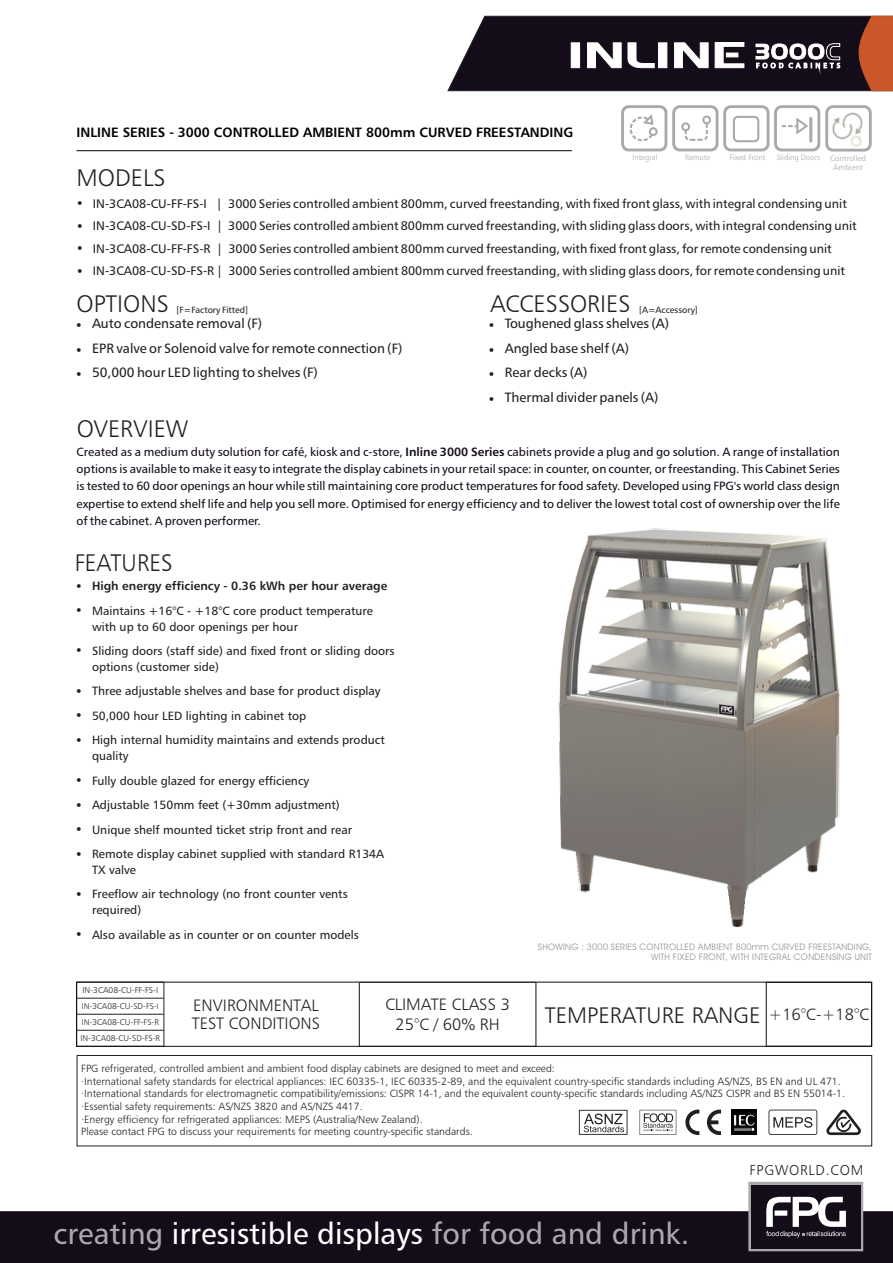
<style>
.page{position:relative;width:893px;height:1263px;background:#fff}
.page>*{position:absolute;margin:0;border:0;box-sizing:border-box;transform-origin:0 0}
.t1{font:30px "Humanist 777 BT Roman B";color:#a7a9ac}
.t2{font:24px "Humanist 777 BT Light B";color:#231f20}
.t3{font:24px "Humanist 777 BT Light B";color:#231f20;scale:.95 1}
.t4{font:22.5px "Humanist 777 BT Light B";color:#231f20}
.t5{font:16.5px/19.8px "Humanist 777 BT Light B";color:#231f20;text-align:center}
.t6{font:14.25px "Humanist 777 BT Light B";letter-spacing:.055em;color:#231f20}
.t7{font:13.5px "Humanist 777 BT Roman B";color:#231f20}
.t8{font:13.5px "Humanist 777 BT Bold B";color:#000}
.t9{font:12.45px "Humanist 777 BT Roman B";color:#231f20}
.t10{font:12px/15.9px "Humanist 777 BT Roman B";color:#231f20}
.t11{font:12px/17.4px "Humanist 777 BT Roman B";color:#140c19;text-align:justify}
.t12{font:12px "Humanist 777 BT Bold B";color:#231f20}
.t13{font:10.5px/12.6px "Humanist 777 BT Light B";color:#231f20}
.t14{font:9px/10.8px "Avant Garde IT Cby BT";letter-spacing:.03em;color:#949698;text-align:right}
.t15{font:9px "Humanist 777 BT Roman B";color:#231f20}
.t16{font:8.55px "Humanist 777 BT Light B";color:#231f20}
.t17{font:8.4px/15.6px "Humanist 777 BT Light B";color:#231f20}
.t18{font:8.1px/9.8px "Humanist 777 BT Light B";color:#a7a9ac;text-align:center}
.t19{font:7.65px "Humanist 777 BT Light B";color:#a7a9ac}
.s1{font-family:"Humanist 777 BT Bold B"}
.s2{font-size:8.55px}
.s3{font-size:16.5px}
.s4{color:#fff}
</style>
<div class="page">
<hr style="left:164px;top:982px;width:1px;height:64px;background:#231f20">
<hr style="left:77px;top:1046px;width:87px;height:1px;background:#231f20">
<hr style="left:77px;top:1030px;width:87px;height:1px;background:#231f20">
<hr style="left:77px;top:1014px;width:87px;height:1px;background:#231f20">
<hr style="left:77px;top:998px;width:87px;height:1px;background:#231f20">
<hr style="left:77px;top:150px;width:495px;height:1px;background:#000">
<svg style="left:447px;top:15px;width:446px;height:77px;background:#463940"></svg>
<svg style="left:621px;top:105px;width:251px;height:47px"></svg>
<img style="left:558px;top:528px;width:282px;height:400px">
<hr style="left:766px;top:982px;width:1px;height:64px;background:#140c19">
<hr style="left:766px;top:1046px;width:105px;height:1px;background:#140c19">
<div style="left:0;top:1211px;width:893px;height:52px;background:#140c19"></div>
<svg style="left:748px;top:1182px;width:115px;height:69px;background:#4c4650"></svg>
<svg style="left:77px;top:1055px;width:795px;height:91px"></svg>
<hr style="left:359px;top:982px;width:1px;height:64px;background:#140c19">
<hr style="left:536px;top:982px;width:1px;height:64px;background:#140c19">
<hr style="left:359px;top:1046px;width:177px;height:1px;background:#140c19">
<hr style="left:359px;top:982px;width:177px;height:1px;background:#140c19">
<div style="left:731px;top:1109px;width:26px;height:26px;background:#020304"></div>
<svg style="left:734px;top:1114px;width:20px;height:17px"></svg>
<svg style="left:707px;top:1109px;width:14px;height:26px"></svg>
<svg style="left:685px;top:1109px;width:14px;height:26px"></svg>
<svg style="left:768px;top:1109px;width:49px;height:26px"></svg>
<svg style="left:826px;top:1109px;width:35px;height:26px"></svg>
<svg style="left:640px;top:1110px;width:36px;height:25px"></svg>
<svg style="left:579px;top:1110px;width:48px;height:25px"></svg>
<p class="t8" style="left:77px;top:127px;width:498px">INLINE SERIES - 3000 CONTROLLED AMBIENT 800mm CURVED FREESTANDING</p>
<h2 class="t2" style="left:77px;top:168px;width:90px">MODELS</h2>
<p class="t19" style="left:632px;top:154px;width:26px">Integral</p>
<p class="t19" style="left:685px;top:154px;width:26px">Remote</p>
<p class="t19" style="left:730px;top:154px;width:37px">Fixed Front</p>
<p class="t19" style="left:777px;top:155px;width:45px">Sliding Doors</p>
<p class="t18" style="left:830px;top:154px;width:38px">Controlled<br>Ambient</p>
<p class="t9" style="left:77px;top:198px;width:771px">• IN-3CA08-CU-FF-FS-I | 3000 Series controlled ambient 800mm, curved freestanding, with fixed front glass, with integral condensing unit</p>
<p class="t9" style="left:77px;top:221px;width:781px">• IN-3CA08-CU-SD-FS-I | 3000 Series controlled ambient 800mm curved freestanding, with sliding glass doors, with integral condensing unit</p>
<p class="t9" style="left:77px;top:243px;width:756px">• IN-3CA08-CU-FF-FS-R | 3000 Series controlled ambient 800mm curved freestanding, with fixed front glass, for remote condensing unit</p>
<p class="t9" style="left:77px;top:266px;width:769px">• IN-3CA08-CU-SD-FS-R | 3000 Series controlled ambient 800mm curved freestanding, with sliding glass doors, for remote condensing unit</p>
<h2 class="t2" style="left:77px;top:294px;width:94px">OPTIONS</h2>
<p class="t15" style="left:177px;top:306px;width:73px">[F=Factory Fitted]</p>
<h2 class="t2" style="left:490px;top:294px;width:142px">ACCESSORIES</h2>
<p class="t15" style="left:639px;top:306px;width:60px">[A=Accessory]</p>
<p class="t7" style="left:77px;top:318px;width:187px">• Auto condensate removal (F)</p>
<p class="t7" style="left:77px;top:342px;width:327px">• EPR valve or Solenoid valve for remote connection (F)</p>
<p class="t7" style="left:77px;top:367px;width:243px">• 50,000 hour LED lighting to shelves (F)</p>
<p class="t7" style="left:489px;top:318px;width:181px">• Toughened glass shelves (A)</p>
<p class="t7" style="left:489px;top:342px;width:141px">• Angled base shelf (A)</p>
<p class="t7" style="left:489px;top:367px;width:100px">• Rear decks (A)</p>
<p class="t7" style="left:489px;top:391px;width:171px">• Thermal divider panels (A)</p>
<h2 class="t2" style="left:77px;top:418px;width:113px">OVERVIEW</h2>
<p class="t11" style="left:77px;top:444px;width:765px">Created as a medium duty solution for café, kiosk and c-store, <span class="s1">Inline 3000 Series</span> cabinets provide a plug and go solution. A range of installation options is available to make it easy to integrate the display cabinets in your retail space: in counter, on counter, or freestanding. This Cabinet Series is tested to 60 door openings an hour while still maintaining core product temperatures for food safety. Developed using FPG's world class design expertise to extend shelf life and help you sell more. Optimised for energy efficiency and to deliver the lowest total cost of ownership over the life of the cabinet. A proven performer.</p>
<h2 class="t3" style="left:75px;top:553px;width:104px">FEATURES</h2>
<p class="t12" style="left:77px;top:581px;width:312px">• High energy efficiency - 0.36 kWh per hour average</p>
<p class="t10" style="left:92px;top:603px;width:282px;text-indent:-15px">• Maintains +16°C - +18°C core product temperature with up to 60 door openings per hour</p>
<p class="t10" style="left:92px;top:644px;width:304px;text-indent:-15px">• Sliding doors (staff side) and fixed front or sliding doors options (customer side)</p>
<p class="t10" style="left:77px;top:684px;width:306px">• Three adjustable shelves and base for product display</p>
<p class="t10" style="left:77px;top:709px;width:231px">• 50,000 hour LED lighting in cabinet top</p>
<p class="t10" style="left:92px;top:733px;width:294px;text-indent:-15px">• High internal humidity maintains and extends product quality</p>
<p class="t10" style="left:77px;top:773px;width:234px">• Fully double glazed for energy efficiency</p>
<p class="t10" style="left:77px;top:798px;width:265px">• Adjustable 150mm feet (+30mm adjustment)</p>
<p class="t10" style="left:77px;top:822px;width:277px">• Unique shelf mounted ticket strip front and rear</p>
<p class="t10" style="left:92px;top:847px;width:294px;text-indent:-15px">• Remote display cabinet supplied with standard R134A<br>TX valve</p>
<p class="t10" style="left:92px;top:887px;width:257px;text-indent:-15px">• Freeflow air technology (no front counter vents required)</p>
<p class="t10" style="left:77px;top:928px;width:284px">• Also available as in counter or on counter models</p>
<p class="t16" style="left:82px;top:987px;width:77px">IN-3CA08-CU-FF-FS-I</p>
<p class="t17" style="left:80px;top:999px;width:81px">IN-3CA0<span class="s2">8-CU</span>-SD-FS-I<br>IN-3CA0<span class="s2">8-CU</span>-FF-FS-R<br>IN-3CA0<span class="s2">8-CU</span>-SD-FS-R</p>
<h3 class="t5" style="left:192px;top:998px;width:130px;line-height:17.9px;text-align:left">ENVIRONMENTAL<br>TEST CONDITIONS</h3>
<h3 class="t5" style="left:385px;top:996px;width:126px">CLIMATE CLASS 3<br>25°C / 60% RH</h3>
<p class="t14" style="left:538px;top:942px;width:335px">SHOWING : 3000 SERIES CONTROLLED AMBIENT 800mm CURVED FREESTANDING,<br>WITH FIXED FRONT, WITH INTEGRAL CONDENSING UNIT</p>
<h3 class="t4" style="left:545px;top:1006px;width:326px">TEMPERATURE RANGE <span class="s3">+16°C-+18°C</span></h3>
<p class="t13" style="left:81px;top:1063px;width:765px">FPG refrigerated, controlled ambient and ambient food display cabinets are designed to meet and exceed:<br>·International safety standards for electrical appliances: IEC 60335-1, IEC 60335-2-89, and the equivalent country-specific standards including AS/NZS, BS EN and UL 471. ·International standards for electromagnetic compatibility/emissions: CISPR 14-1, and the equivalent county-specific standards including AS/NZS CISPR and BS EN 55014-1. ·Essential safety requirements: AS/NZS 3820 and AS/NZS 4417.<br>·Energy efficiency for refrigerated appliances: MEPS (Australia/New Zealand).<br>Please contact FPG to discuss your requirements for meeting country-specific standards.</p>
<h1 class="t1" style="left:53px;top:1221px;width:637px">creating <span class="s4">irresistible displays</span> for food and drink.</h1>
<h3 class="t6" style="left:749px;top:1164px;width:115px">FPGWORLD.COM</h3>
</div>
